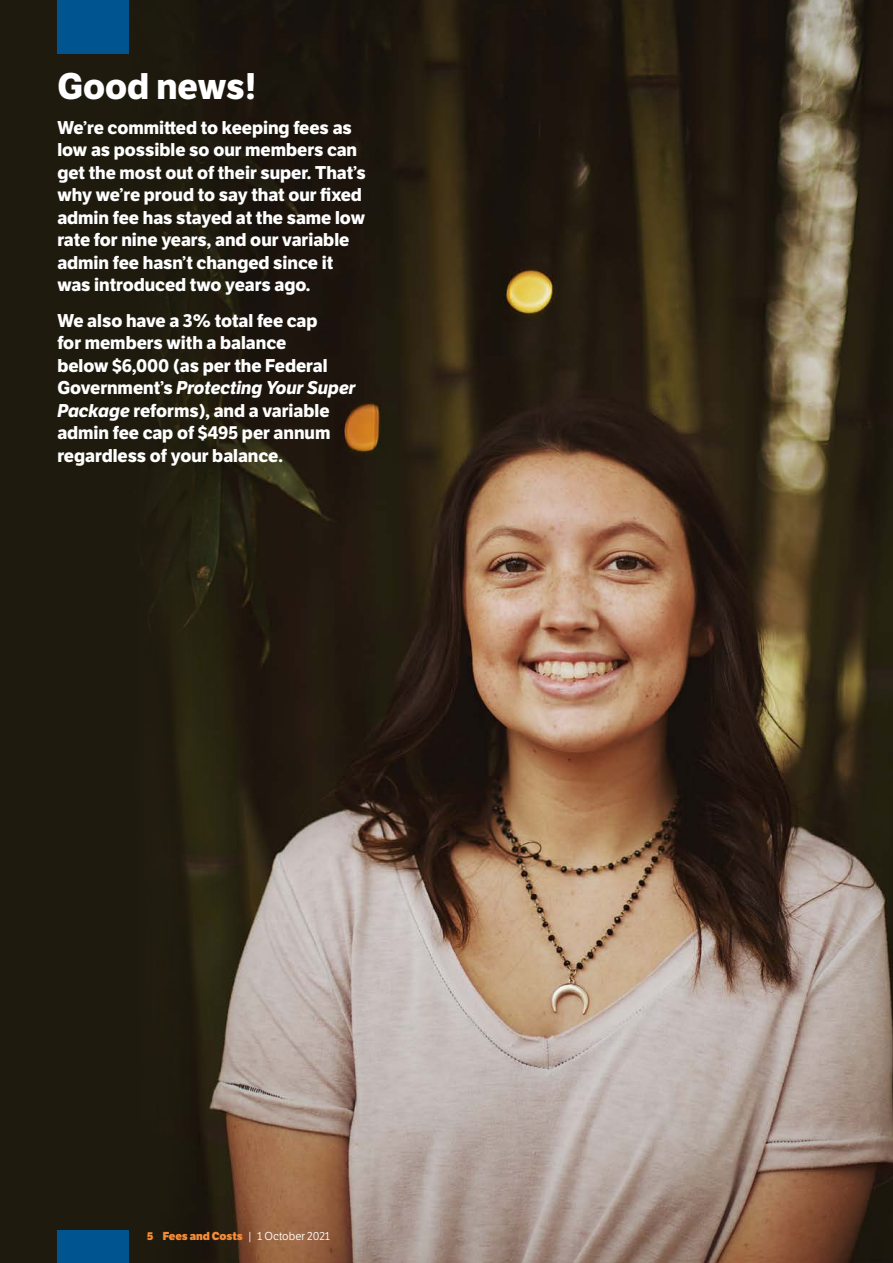
<style>
.page{position:relative;width:893px;height:1263px;background:#1e1a0e}
.page>*{position:absolute;margin:0;border:0;box-sizing:border-box;transform-origin:0 0}
._2020__Contents_pull{font:700 36px "LFT Etica";color:#fff}
._2020__Pullout_Bold{font:700 18px/22.5px "LFT Etica";color:#fff}
._2020__Body_Copy_9_1{font:800 11.25px "LFT Etica";color:#f58b37}
.s1{font-style:italic}
.s2{font-weight:400;color:#fff}
</style>
<div class="page">
<img style="left:152px;top:0;width:741px;height:1263px">
<div style="left:57px;top:1230px;width:72px;height:33px;background:#005490"></div>
<div style="left:57px;top:0;width:72px;height:54px;background:#005490"></div>
<p class="_2020__Contents_pull" style="left:57px;top:64px;width:201px">Good news!</p>
<p class="_2020__Pullout_Bold" style="left:57px;top:116px;width:310px">We’re committed to keeping fees as low as possible so our members can get the most out of their super. That’s why we’re proud to say that our fixed admin fee has stayed at the same low rate for nine years, and our variable admin fee hasn’t changed since it was introduced two years ago.</p>
<p class="_2020__Pullout_Bold" style="left:57px;top:309px;width:299px">We also have a 3% total fee cap<br>for members with a balance<br>below $6,000 (as per the Federal<br>Government’s <span class="s1">Protecting Your Super<br>Package</span> reforms), and a variable admin fee cap of $495 per annum regardless of your balance.</p>
<p class="_2020__Body_Copy_9_1" style="left:147px;top:1229px;width:184px">5 Fees and Costs <span class="s2">| 1 October 2021</span></p>
</div>
